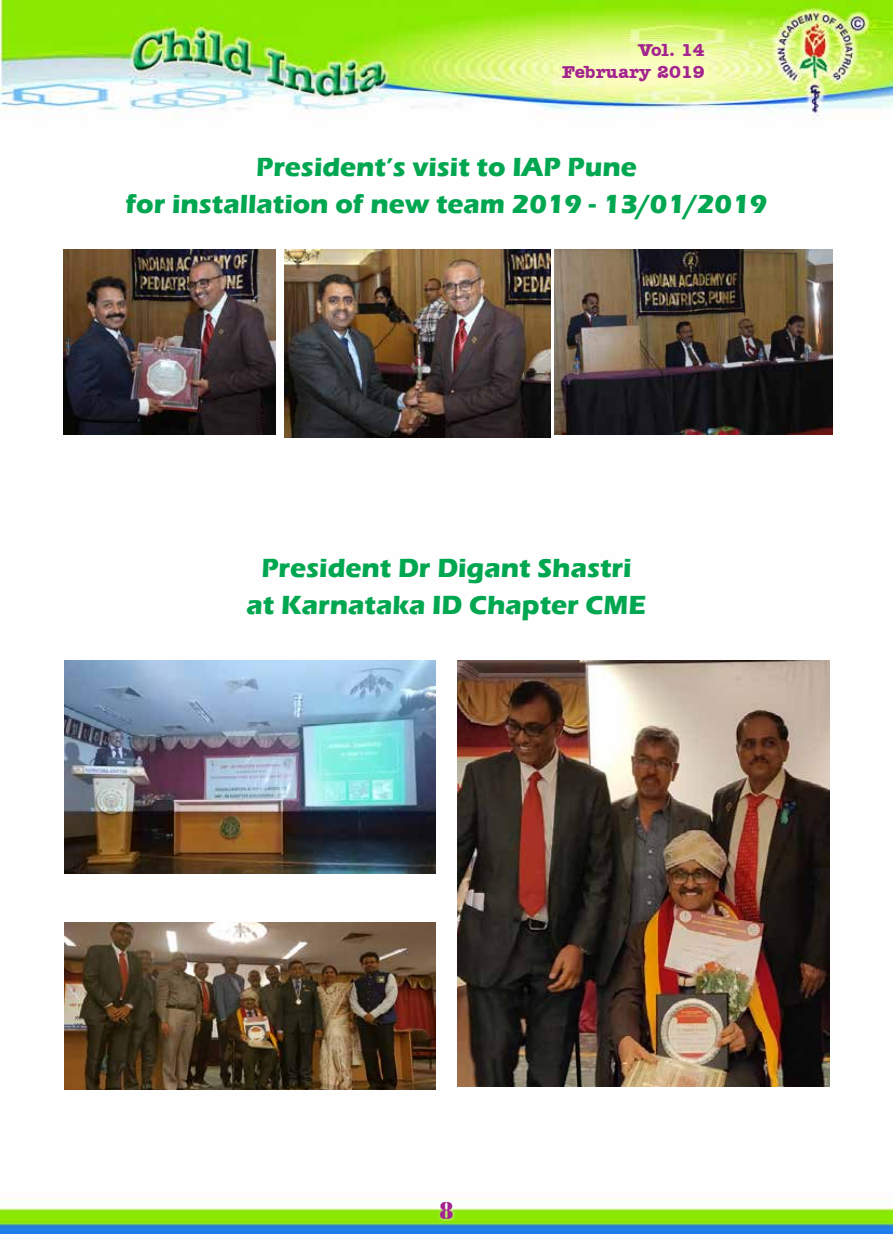
<style>
.page{position:relative;width:893px;height:1234px;background:#fff}
.page>*{position:absolute;margin:0;border:0;box-sizing:border-box;transform-origin:0 0}
.t1{font:700 27px/36.9px "Eras ITC";color:#00a750;text-align:center}
.t2{font:25.5px "Army";color:#a3238f}
.t3{font:700 18px/21.6px "Amer Typewriter IT Cby BT";color:#a3238f;text-align:right}
</style>
<div class="page">
<img style="left:0;top:0;width:893px;height:1233px">
<div style="left:437px;top:1198px;width:20px;height:23px;background:#fff;opacity:.75"></div>
<img style="left:64px;top:249px;width:212px;height:185px">
<img style="left:285px;top:249px;width:266px;height:189px">
<img style="left:555px;top:249px;width:278px;height:185px">
<img style="left:457px;top:660px;width:372px;height:426px">
<img style="left:64px;top:660px;width:372px;height:213px">
<img style="left:64px;top:922px;width:372px;height:167px">
<p class="t3" style="left:562px;top:39px;width:144px">Vol. 14<br>February 2019</p>
<p class="t3" style="left:650px;top:39px;width:56px">Vol. 1</p>
<p class="t3" style="left:570px;top:60px;width:37px">Jan</p>
<p class="t3" style="left:693px;top:60px;width:13px">8</p>
<p class="t1" style="left:126px;top:149px;width:643px">President’s visit to IAP Pune<br>for installation of new team 2019 - 13/01/2019</p>
<p class="t1" style="left:247px;top:549px;width:401px">President Dr Digant Shastri at Karnataka ID Chapter CME</p>
<p class="t2" style="left:439px;top:1195px;width:16px">8</p>
</div>
